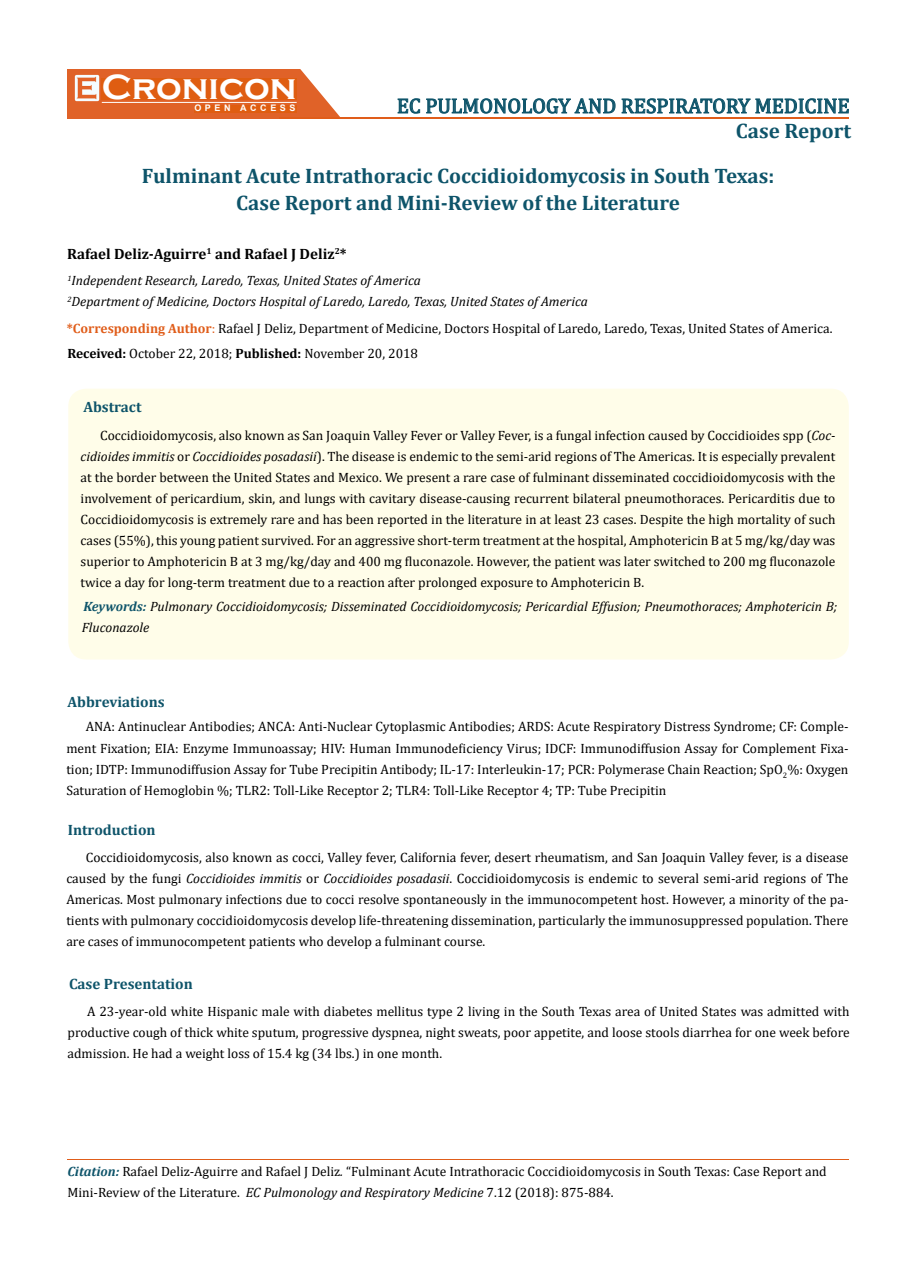
<style>
.page{position:relative;width:917px;height:1262px;background:#fff}
.page>*{position:absolute;margin:0;border:0;box-sizing:border-box;transform-origin:0 0}
.t1{font:700 36px "Copperplate Gothic";color:#fff}
.t2{font:700 21px/44.7px "Cambria";color:#0e546a}
.t3{font:21px "Cambria";color:#0e546a}
.t4{font:700 15px "Cambria";color:#0e546a}
.t5{font:700 15px "Cambria";color:#000}
.t6{font:13.5px/21px "Cambria";color:#000;text-align:justify}
.t7{font:italic 13.5px/21px "Cambria";color:#000}
.t8{font:700 9px "Arial";letter-spacing:.4em;color:#fff}
.s1{font-weight:700;color:#e05d1a}
.s2{color:#e05d1a}
.s3{font-weight:700}
.s4{font-style:italic}
.s5{font-weight:700;color:#0e546a}
.s6{font-weight:700;font-style:italic;color:#0e546a}
</style>
<div class="page">
<div style="left:67px;top:70px;width:290px;height:49px;background:#e06228"></div>
<svg style="left:300px;top:69px;width:90px;height:49px"></svg>
<img style="left:75px;top:75px;width:24px;height:26px">
<div style="left:102px;top:79px;width:195px;height:21px;background:#df5d11"></div>
<div style="left:194px;top:105px;width:103px;height:7px;background:#df5d11"></div>
<svg style="left:397px;top:98px;width:23px;height:16px"></svg>
<svg style="left:426px;top:98px;width:189px;height:16px"></svg>
<svg style="left:621px;top:98px;width:228px;height:16px"></svg>
<hr style="left:102px;top:102px;width:194px;height:1px;background:#fff">
<hr style="left:279px;top:118px;width:569px;height:1px;background:#e05d1a">
<hr style="left:67px;top:1159px;width:782px;height:1px;background:#e05d1a">
<div style="left:68px;top:388px;width:780px;height:271px;background:#fffde9;border-radius:18px"></div>
<h1 class="t1" style="left:102px;top:68px;width:196px">Cronicon</h1>
<p class="t8" style="left:194px;top:102px;width:103px">OPEN ACCESS</p>
<h2 class="t3" style="left:397px;top:93px;width:454px">EC PULMONOLOGY AND RESPIRATORY MEDICINE</h2>
<h2 class="t2" style="left:142px;top:108px;width:710px;text-indent:594px">Case Report<br>Fulminant Acute Intrathoracic Coccidioidomycosis in South Texas:</h2>
<h2 class="t2" style="left:236px;top:179px;width:445px">Case Report and Mini-Review of the Literature</h2>
<p class="t5" style="left:67px;top:243px;width:281px">Rafael Deliz-Aguirre<sup>1</sup> and Rafael J Deliz<sup>2</sup>*</p>
<p class="t7" style="left:67px;top:269px;width:522px"><sup>1</sup>Independent Research, Laredo, Texas, United States of America<br><sup>2</sup>Department of Medicine, Doctors Hospital of Laredo, Laredo, Texas, United States of America</p>
<p class="t6" style="left:67px;top:318px;width:767px"><span class="s1">*Corresponding Author</span><span class="s2">:</span> Rafael J Deliz, Department of Medicine, Doctors Hospital of Laredo, Laredo, Texas, United States of America.</p>
<p class="t6" style="left:67px;top:343px;width:352px"><span class="s3">Received:</span> October 22, 2018; <span class="s3">Published:</span> November 20, 2018</p>
<p class="t4" style="left:83px;top:396px;width:60px">Abstract</p>
<p class="t6" style="left:81px;top:424px;width:756px;text-indent:20px">Coccidioidomycosis, also known as San Joaquin Valley Fever or Valley Fever, is a fungal infection caused by Coccidioides spp (<span class="s4">Coc&shy;cidioides immitis</span> or <span class="s4">Coccidioides posadasii</span>). The disease is endemic to the semi-arid regions of The Americas. It is especially prevalent at the border between the United States and Mexico. We present a rare case of fulminant disseminated coccidioidomycosis with the involvement of pericardium, skin, and lungs with cavitary disease-causing recurrent bilateral pneumothoraces. Pericarditis due to Coccidioidomycosis is extremely rare and has been reported in the literature in at least 23 cases. Despite the high mortality of such cases (55%), this young patient survived. For an aggressive short-term treatment at the hospital, Amphotericin B at 5 mg/kg/day was superior to Amphotericin B at 3 mg/kg/day and 400 mg fluconazole. However, the patient was later switched to 200 mg fluconazole twice a day for long-term treatment due to a reaction after prolonged exposure to Amphotericin B.</p>
<p class="t7" style="left:82px;top:595px;width:757px"><span class="s5">Keywords:</span> Pulmonary Coccidioidomycosis; Disseminated Coccidioidomycosis; Pericardial Effusion; Pneumothoraces; Amphotericin B;<br>Fluconazole</p>
<p class="t4" style="left:68px;top:691px;width:99px">Abbreviations</p>
<p class="t6" style="left:66px;top:716px;width:783px;text-indent:19px">ANA: Antinuclear Antibodies; ANCA: Anti-Nuclear Cytoplasmic Antibodies; ARDS: Acute Respiratory Distress Syndrome; CF: Comple&shy;ment Fixation; EIA: Enzyme Immunoassay; HIV: Human Immunodeficiency Virus; IDCF: Immunodiffusion Assay for Complement Fixa&shy;tion; IDTP: Immunodiffusion Assay for Tube Precipitin Antibody; IL-17: Interleukin-17; PCR: Polymerase Chain Reaction; SpO<sub>2</sub>%: Oxygen Saturation of Hemoglobin %; TLR2: Toll-Like Receptor 2; TLR4: Toll-Like Receptor 4; TP: Tube Precipitin</p>
<p class="t4" style="left:68px;top:819px;width:89px">Introduction</p>
<p class="t6" style="left:66px;top:846px;width:783px;text-indent:19px">Coccidioidomycosis, also known as cocci, Valley fever, California fever, desert rheumatism, and San Joaquin Valley fever, is a disease caused by the fungi <span class="s4">Coccidioides immitis</span> or <span class="s4">Coccidioides posadasii</span>. Coccidioidomycosis is endemic to several semi-arid regions of The Americas. Most pulmonary infections due to cocci resolve spontaneously in the immunocompetent host. However, a minority of the pa&shy;tients with pulmonary coccidioidomycosis develop life-threatening dissemination, particularly the immunosuppressed population. There are cases of immunocompetent patients who develop a fulminant course.</p>
<p class="t4" style="left:69px;top:973px;width:125px">Case Presentation</p>
<p class="t6" style="left:67px;top:1000px;width:783px;text-indent:19px">A 23-year-old white Hispanic male with diabetes mellitus type 2 living in the South Texas area of United States was admitted with productive cough of thick white sputum, progressive dyspnea, night sweats, poor appetite, and loose stools diarrhea for one week before admission. He had a weight loss of 15.4 kg (34 lbs.) in one month.</p>
<p class="t6" style="left:67px;top:1160px;width:760px"><span class="s6">Citation:</span> Rafael Deliz-Aguirre and Rafael J Deliz<span class="s4">.</span> “Fulminant Acute Intrathoracic Coccidioidomycosis in South Texas: Case Report and<br>Mini-Review of the Literature. <span class="s4">EC Pulmonology and Respiratory Medicine</span> 7.12 (2018): 875-884.</p>
</div>
